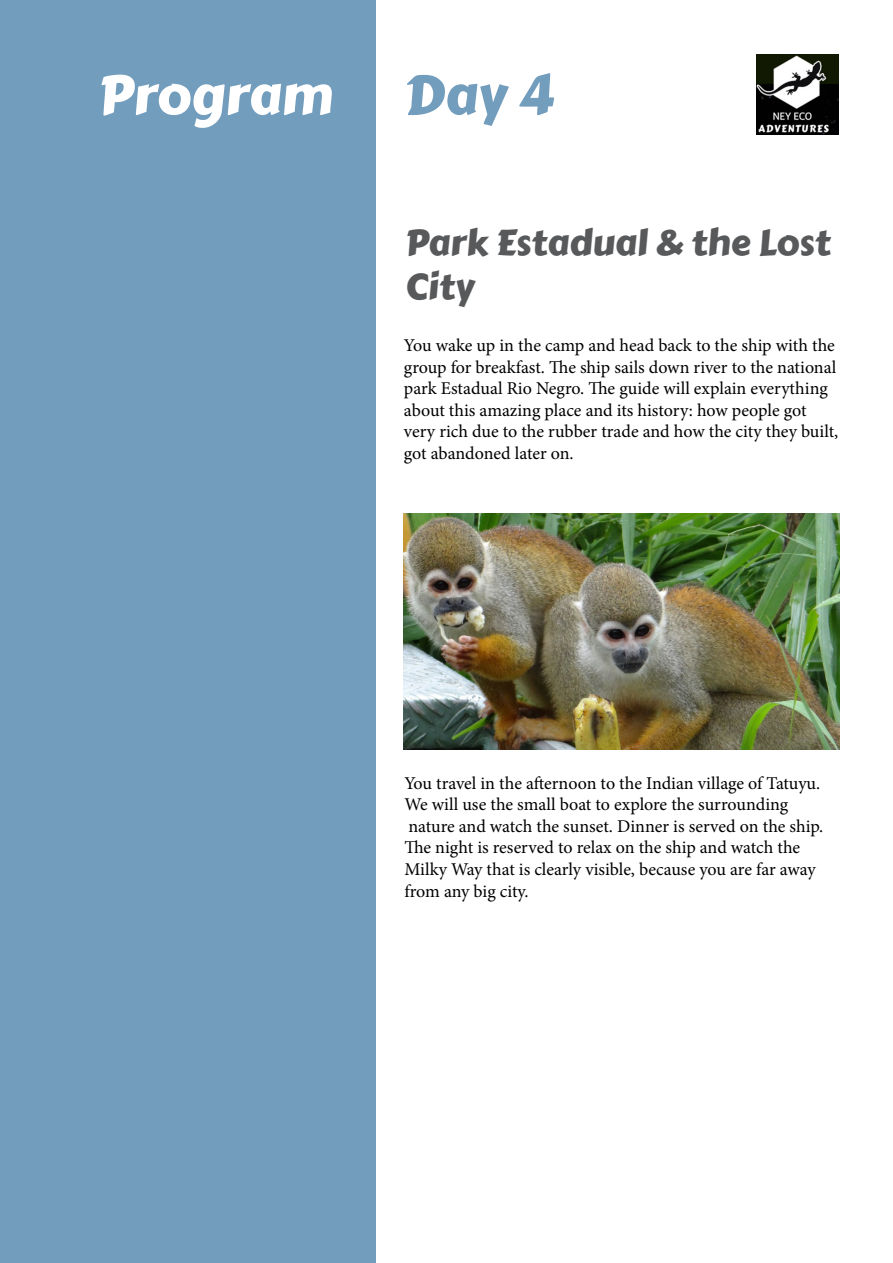
<style>
.page{position:relative;width:893px;height:1263px;background:#fff}
.page>*{position:absolute;margin:0;border:0;box-sizing:border-box;transform-origin:0 0}
.t1{font:54px "Carter One";letter-spacing:-.005em;color:#fff}
.t2{font:54px "Carter One";color:#729dbd}
.t3{font:36px/43.2px "Carter One";color:#58595b}
.t4{font:18px/21.6px "Minion Pro";letter-spacing:-.005em;color:#000}
</style>
<div class="page">
<div style="left:0;top:0;width:376px;height:1263px;background:#729dbd"></div>
<img style="left:756px;top:54px;width:82px;height:80px">
<img style="left:403px;top:513px;width:436px;height:237px">
<h1 class="t1" style="left:98px;top:54px;width:236px">Program</h1>
<h1 class="t2" style="left:404px;top:54px;width:152px">Day 4</h1>
<h2 class="t3" style="left:405px;top:222px;width:427px">Park Estadual &amp; the Lost<br>City</h2>
<p class="t4" style="left:404px;top:335px;width:436px">You wake up in the camp and head back to the ship with the group for breakfast. The ship sails down river to the national park Estadual Rio Negro. The guide will explain everything about this amazing place and its history: how people got very rich due to the rubber trade and how the city they built, got abandoned later on.</p>
<p class="t4" style="left:404px;top:772px;width:420px">You travel in the afternoon to the Indian village of Tatuyu.<br>We will use the small boat to explore the surrounding nature and watch the sunset. Dinner is served on the ship.<br>The night is reserved to relax on the ship and watch the Milky Way that is clearly visible, because you are far away from any big city.</p>
</div>
